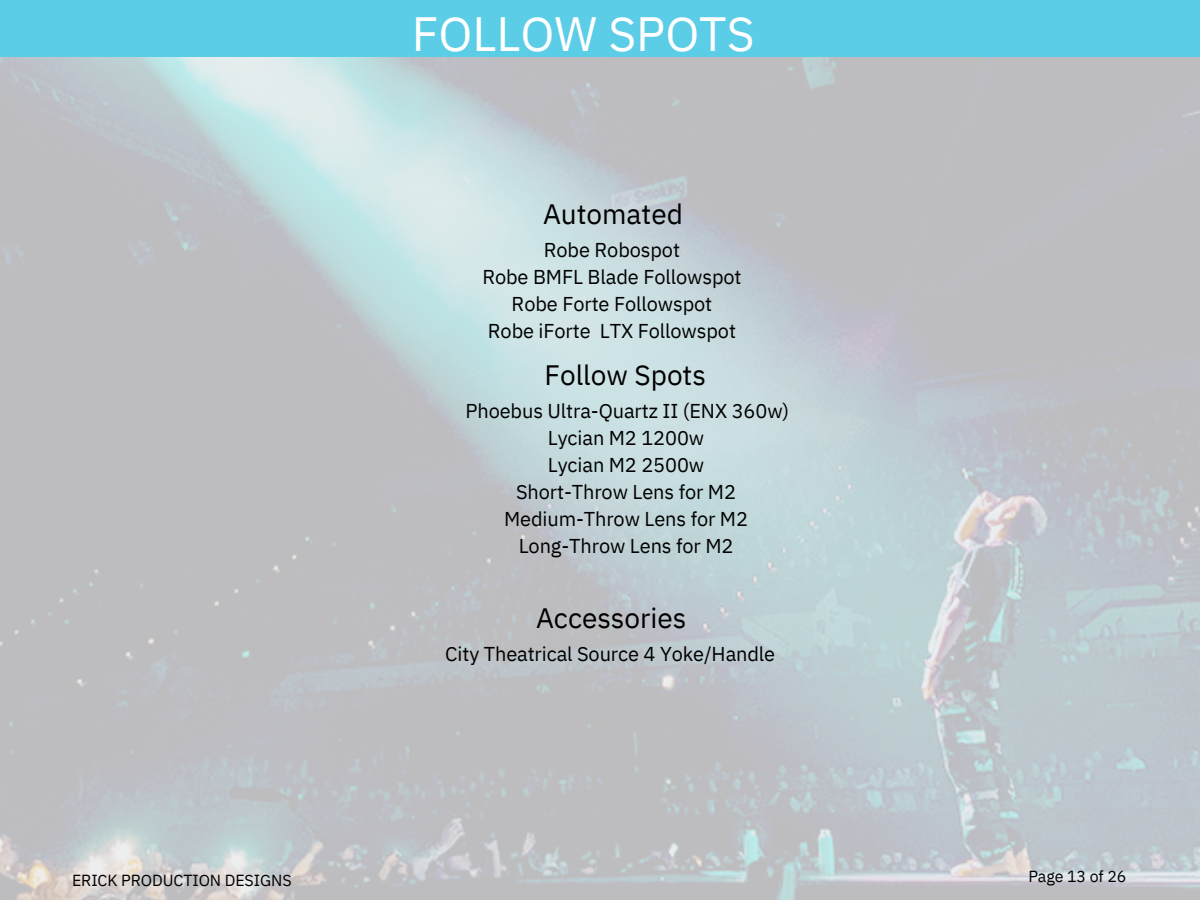
<style>
.page{position:relative;width:1200px;height:900px;background:#fff}
.page>*{position:absolute;margin:0;border:0;box-sizing:border-box;transform-origin:0 0}
.t1{font:48px "IBM Plex Sans";color:#fff}
.t2{font:28px "IBM Plex Sans";color:#000}
.t3{font:20px/27px "IBM Plex Sans";letter-spacing:-.005em;color:#000;text-align:center}
.t4{font:16px "IBM Plex Sans";letter-spacing:-.005em;color:#000}
</style>
<div class="page">
<img style="left:0;top:56px;width:1200px;height:844px">
<div style="left:0;top:0;width:1200px;height:56px;background:#5ccde6"></div>
<h4 class="t1" style="left:412px;top:2px;width:344px">FOLLOW SPOTS</h4>
<p class="t2" style="left:543px;top:196px;width:141px">Automated</p>
<h3 class="t3" style="left:482px;top:236px;width:261px">Robe Robospot<br>Robe BMFL Blade Followspot<br>Robe Forte Followspot<br>Robe iForte LTX Followspot</h3>
<h2 class="t2" style="left:544px;top:357px;width:163px">Follow Spots</h2>
<h3 class="t3" style="left:465px;top:397px;width:325px">Phoebus Ultra-Quartz II (ENX 360w)<br>Lycian M2 1200w<br>Lycian M2 2500w<br>Short-Throw Lens for M2<br>Medium-Throw Lens for M2<br>Long-Throw Lens for M2</h3>
<h1 class="t2" style="left:536px;top:600px;width:152px">Accessories</h1>
<h2 class="t3" style="left:445px;top:640px;width:331px">City Theatrical Source 4 Yoke/Handle</h2>
<h2 class="t4" style="left:72px;top:870px;width:221px">ERICK PRODUCTION DESIGNS</h2>
<h3 class="t4" style="left:1028px;top:865px;width:100px">Page 13 of 26</h3>
</div>
